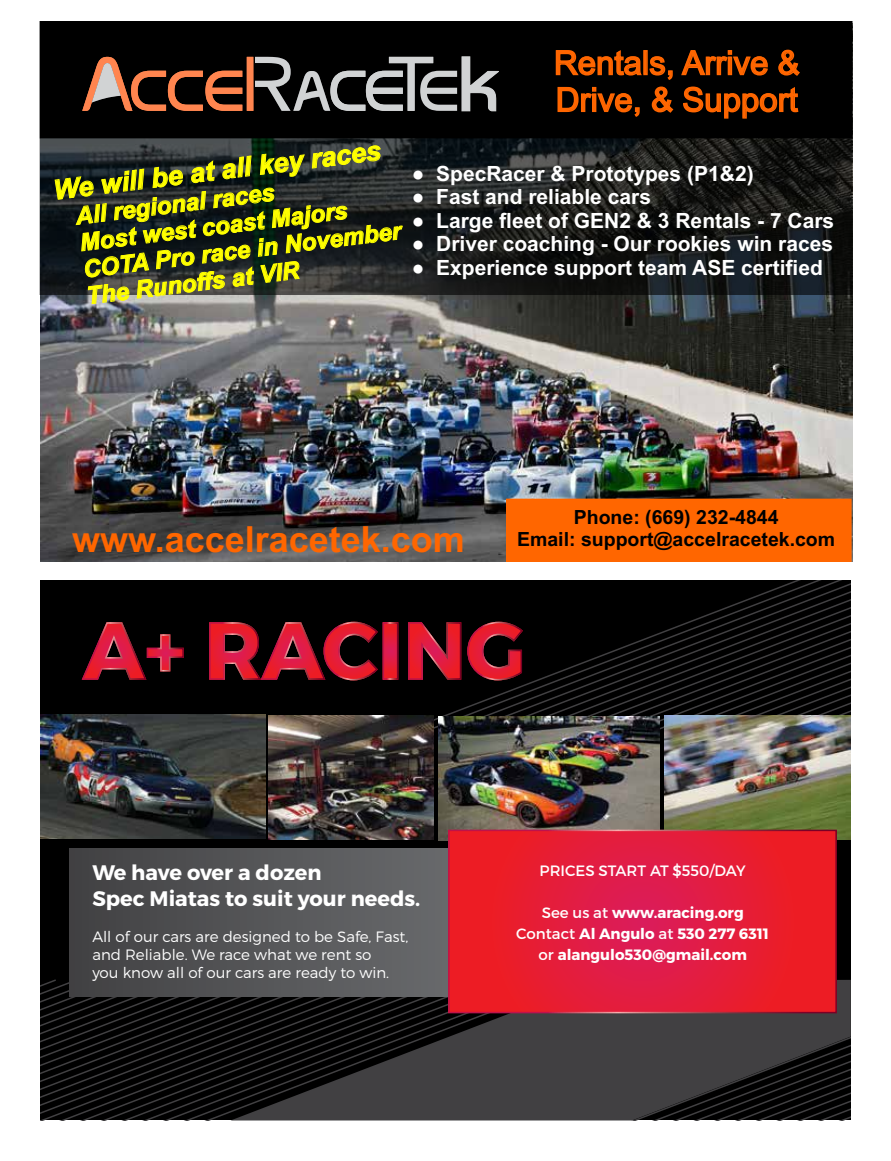
<style>
.page{position:relative;width:891px;height:1161px;background:#fff}
.page>*{position:absolute;margin:0;border:0;box-sizing:border-box;transform-origin:0 0}
.t1{font:700 36px "Arial";color:#f60}
.t2{font:33px/36.9px "Arial";color:#f60}
.t3{font:italic 700 27px "Arial";color:#ff0}
.t4{font:italic 700 24px/26.8px "Arial";color:#ff0}
.t5{font:700 21px "Arial";color:#fff}
.t6{font:700 21px/25.2px "Montserrat";color:#fff}
.t7{font:700 19.5px/21.8px "Arial";color:#000;text-align:center}
.t8{font:300 15px/18px "Montserrat";color:#fff}
.t9{font:700 15px/21px "Montserrat";color:#fff;text-align:center}
.t10{font:15px "Montserrat";color:#fff}
.s1{font-weight:400}
</style>
<div class="page">
<div style="left:41px;top:580px;width:810px;height:540px;background:#000"></div>
<svg style="left:41px;top:979px;width:14px;height:141px"></svg>
<svg style="left:55px;top:979px;width:21px;height:141px"></svg>
<svg style="left:76px;top:996px;width:20px;height:124px"></svg>
<svg style="left:96px;top:996px;width:21px;height:124px"></svg>
<svg style="left:117px;top:996px;width:21px;height:124px"></svg>
<svg style="left:138px;top:996px;width:21px;height:124px"></svg>
<svg style="left:159px;top:996px;width:72px;height:124px"></svg>
<svg style="left:231px;top:996px;width:354px;height:124px;fill:#414042"></svg>
<svg style="left:585px;top:980px;width:266px;height:140px"></svg>
<svg style="left:521px;top:678px;width:21px;height:38px"></svg>
<svg style="left:542px;top:670px;width:20px;height:46px"></svg>
<svg style="left:562px;top:662px;width:21px;height:54px"></svg>
<svg style="left:583px;top:654px;width:21px;height:62px"></svg>
<svg style="left:604px;top:580px;width:247px;height:150px"></svg>
<svg style="left:69px;top:849px;width:379px;height:147px;background:#545557"></svg>
<img style="left:438px;top:716px;width:222px;height:124px">
<img style="left:41px;top:715px;width:224px;height:124px">
<img style="left:269px;top:715px;width:165px;height:124px">
<img style="left:664px;top:716px;width:187px;height:124px">
<svg style="left:81px;top:622px;width:103px;height:58px"></svg>
<svg style="left:209px;top:621px;width:169px;height:60px"></svg>
<svg style="left:386px;top:625px;width:9px;height:52px"></svg>
<svg style="left:408px;top:621px;width:116px;height:60px"></svg>
<svg style="left:451px;top:833px;width:383px;height:177px;background:#e61c35"></svg>
<img style="left:40px;top:295px;width:812px;height:267px">
<div style="left:40px;top:22px;width:812px;height:116px;background:#000"></div>
<div style="left:40px;top:22px;width:812px;height:117px;border:1px solid #000"></div>
<svg style="left:555px;top:50px;width:87px;height:26px"></svg>
<div style="left:643px;top:50px;width:5px;height:25px;border:2px solid #f60"></div>
<svg style="left:557px;top:86px;width:83px;height:31px"></svg>
<svg style="left:649px;top:49px;width:151px;height:70px"></svg>
<svg style="left:42px;top:141px;width:808px;height:152px;background:#191c1b"></svg>
<div style="left:40px;top:139px;width:812px;height:156px;border:1px solid #000"></div>
<svg style="left:55px;top:145px;width:348px;height:159px;background:#41472b"></svg>
<div style="left:506px;top:499px;width:345px;height:63px;background:#f60"></div>
<div style="left:247px;top:57px;width:6px;height:54px;background:#ff854f"></div>
<svg style="left:82px;top:57px;width:160px;height:54px"></svg>
<svg style="left:255px;top:57px;width:244px;height:54px"></svg>
<h2 class="t2" style="left:554px;top:44px;width:247px">Rentals, Arrive &amp;<br>Drive, &amp; Support</h2>
<p class="t3" style="left:51px;top:172px;width:331px;rotate:-7deg">We will be at all key races</p>
<p class="t4" style="left:74px;top:204px;width:322px;rotate:-7deg">All regional races<br>Most west coast Majors<br>COTA Pro race in November<br>The Runoffs at VIR</p>
<p class="t5" style="left:412px;top:159px;width:343px"><span class="s1">●</span> SpecRacer &amp; Prototypes (P1&amp;2)</p>
<p class="t5" style="left:412px;top:182px;width:241px"><span class="s1">●</span> Fast and reliable cars</p>
<p class="t5" style="left:412px;top:206px;width:424px"><span class="s1">●</span> Large fleet of GEN2 &amp; 3 Rentals - 7 Cars</p>
<p class="t5" style="left:412px;top:229px;width:423px"><span class="s1">●</span> Driver coaching - Our rookies win races</p>
<p class="t5" style="left:412px;top:253px;width:413px"><span class="s1">●</span> Experience support team ASE certified</p>
<h1 class="t1" style="left:72px;top:514px;width:394px">www.accelracetek.com</h1>
<p class="t7" style="left:517px;top:507px;width:320px">Phone: (669) 232-4844<br>Email: support@accelracetek.com</p>
<p class="t6" style="left:92px;top:861px;width:330px">We have over a dozen<br>Spec Miatas to suit your needs.</p>
<p class="t8" style="left:92px;top:927px;width:317px">All of our cars are designed to be Safe, Fast, and Reliable. We race what we rent so<br>you know all of our cars are ready to win.</p>
<p class="t10" style="left:540px;top:861px;width:208px">PRICES START AT $550/DAY</p>
<p class="t9" style="left:516px;top:902px;width:254px"><span class="s1">See us at</span> www.aracing.org<br><span class="s1">Contact</span> Al Angulo <span class="s1">at</span> 530 277 6311 <span class="s1">or</span> alangulo530@gmail.com</p>
</div>
